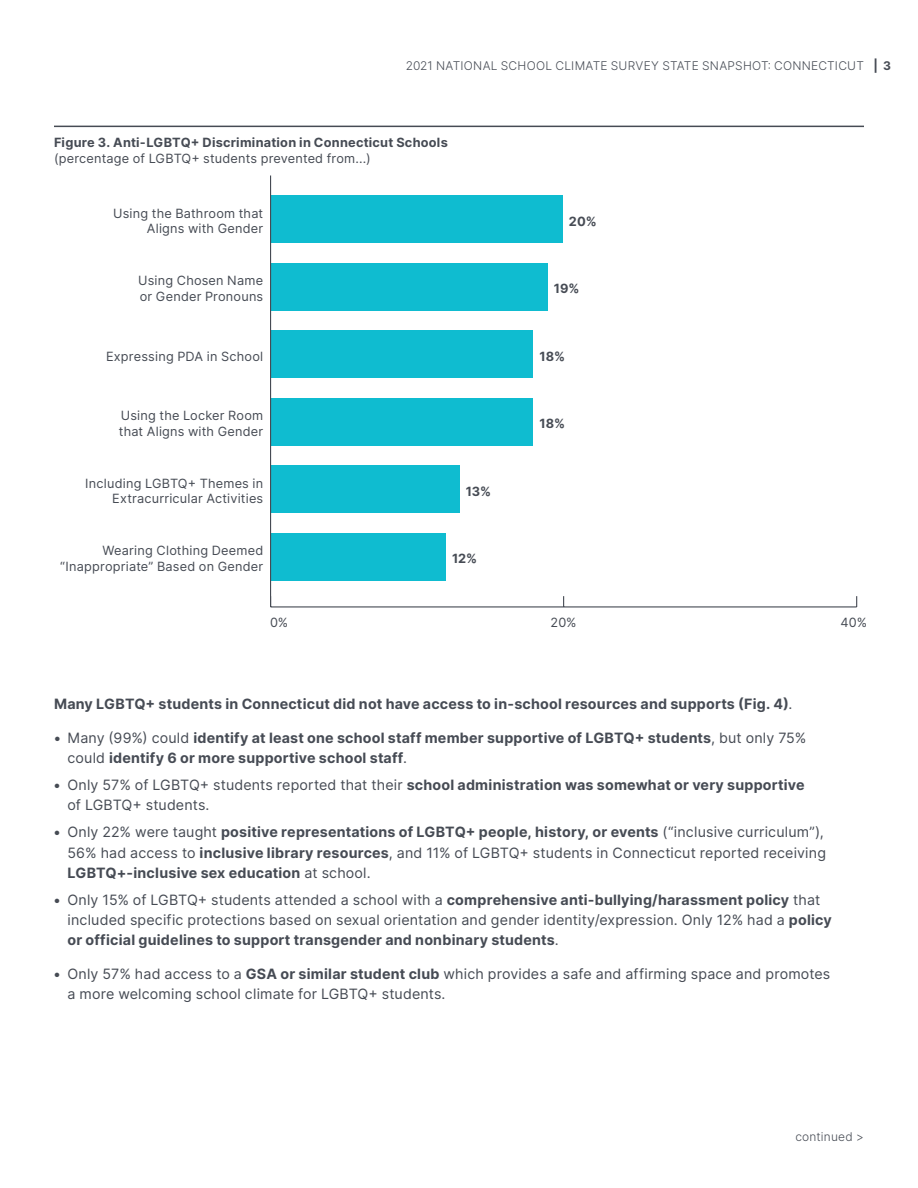
<style>
.page{position:relative;width:918px;height:1188px;background:#fff}
.page>*{position:absolute;margin:0;border:0;box-sizing:border-box;transform-origin:0 0}
.t1{font:14.25px/20.2px "Inter";letter-spacing:.01em;color:#464b54}
.t2{font:700 14.25px/20.2px "Inter";letter-spacing:.015em;color:#464b54}
.t3{font:12.75px/15.3px "Inter";letter-spacing:.015em;color:#464b54;text-align:right}
.t4{font:700 12.75px "Inter";letter-spacing:.02em;color:#464b54}
.t5{font:300 12px "Inter";letter-spacing:.02em;color:#464b54}
.s1{font-weight:700}
.s2{font-weight:400}
</style>
<div class="page">
<div style="left:270px;top:533px;width:175px;height:47px;background:#0fbcd0"></div>
<div style="left:270px;top:466px;width:190px;height:47px;background:#0fbcd0"></div>
<div style="left:270px;top:398px;width:263px;height:48px;background:#0fbcd0"></div>
<div style="left:270px;top:331px;width:263px;height:47px;background:#0fbcd0"></div>
<div style="left:270px;top:263px;width:278px;height:47px;background:#0fbcd0"></div>
<div style="left:270px;top:196px;width:292px;height:47px;background:#0fbcd0"></div>
<hr style="left:54px;top:126px;width:810px;height:1px;background:#464b54">
<hr style="left:271px;top:606px;width:586px;height:2px;background:#464b54">
<hr style="left:270px;top:176px;width:1px;height:431px;background:#464b54">
<p class="t5" style="left:406px;top:57px;width:487px">2021 NATIONAL SCHOOL CLIMATE SURVEY STATE SNAPSHOT: CONNECTICUT <span class="s1">| 3</span></p>
<p class="t4" style="left:54px;top:133px;width:395px">Figure 3. Anti-LGBTQ+ Discrimination in Connecticut Schools</p>
<p class="t3" style="left:54px;top:150px;width:318px">(percentage of LGBTQ+ students prevented from...)</p>
<p class="t3" style="left:113px;top:205px;width:152px">Using the Bathroom that<br>Aligns with Gender</p>
<p class="t3" style="left:138px;top:273px;width:127px;text-align:left">Using Chosen Name or Gender Pronouns</p>
<p class="t3" style="left:106px;top:348px;width:159px">Expressing PDA in School</p>
<p class="t3" style="left:119px;top:408px;width:146px;text-align:left">Using the Locker Room that Aligns with Gender</p>
<p class="t3" style="left:85px;top:475px;width:180px">Including LGBTQ+ Themes in<br>Extracurricular Activities</p>
<p class="t3" style="left:60px;top:543px;width:205px">Wearing Clothing Deemed “Inappropriate” Based on Gender</p>
<p class="t4" style="left:466px;top:482px;width:27px">13%</p>
<p class="t4" style="left:452px;top:549px;width:27px">12%</p>
<p class="t4" style="left:569px;top:212px;width:29px">20%</p>
<p class="t4" style="left:554px;top:279px;width:27px">19%</p>
<p class="t4" style="left:540px;top:347px;width:27px">18%</p>
<p class="t4" style="left:540px;top:414px;width:27px">18%</p>
<p class="t3" style="left:270px;top:614px;width:20px">0%</p>
<p class="t3" style="left:551px;top:614px;width:28px">20%</p>
<p class="t3" style="left:841px;top:614px;width:28px">40%</p>
<p class="t2" style="left:54px;top:693px;width:740px">Many LGBTQ+ students in Connecticut did not have access to in-school resources and supports (Fig. 4)<span class="s2">.</span></p>
<p class="t2" style="left:67px;top:727px;width:740px;text-indent:-13px">• <span class="s2">Many (99%) could</span> identify at least one school staff member supportive of LGBTQ+ students<span class="s2">, but only 75% could</span> identify 6 or more supportive school staff<span class="s2">.</span></p>
<p class="t1" style="left:67px;top:774px;width:739px;text-indent:-13px"><span class="s1">•</span> Only 57% of LGBTQ+ students reported that their <span class="s1">school administration was somewhat or very supportive </span>of LGBTQ+ students.</p>
<p class="t1" style="left:67px;top:822px;width:760px;text-indent:-13px"><span class="s1">•</span> Only 22% were taught <span class="s1">positive representations of LGBTQ+ people, history, or events</span> (“inclusive curriculum”),<br>56% had access to <span class="s1">inclusive library resources</span>, and 11% of LGBTQ+ students in Connecticut reported receiving<br><span class="s1">LGBTQ+-inclusive sex education</span> at school.</p>
<p class="t1" style="left:67px;top:889px;width:766px;text-indent:-13px"><span class="s1">•</span> Only 15% of LGBTQ+ students attended a school with a <span class="s1">comprehensive anti-bullying/harassment policy</span> that included specific protections based on sexual orientation and gender identity/expression. Only 12% had a <span class="s1">policy or official guidelines to support transgender and nonbinary students</span>.</p>
<p class="t1" style="left:67px;top:963px;width:764px;text-indent:-13px"><span class="s1">•</span> Only 57% had access to a <span class="s1">GSA or similar student club</span> which provides a safe and affirming space and promotes a more welcoming school climate for LGBTQ+ students.</p>
<p class="t5" style="left:795px;top:1128px;width:70px">continued &gt;</p>
</div>
